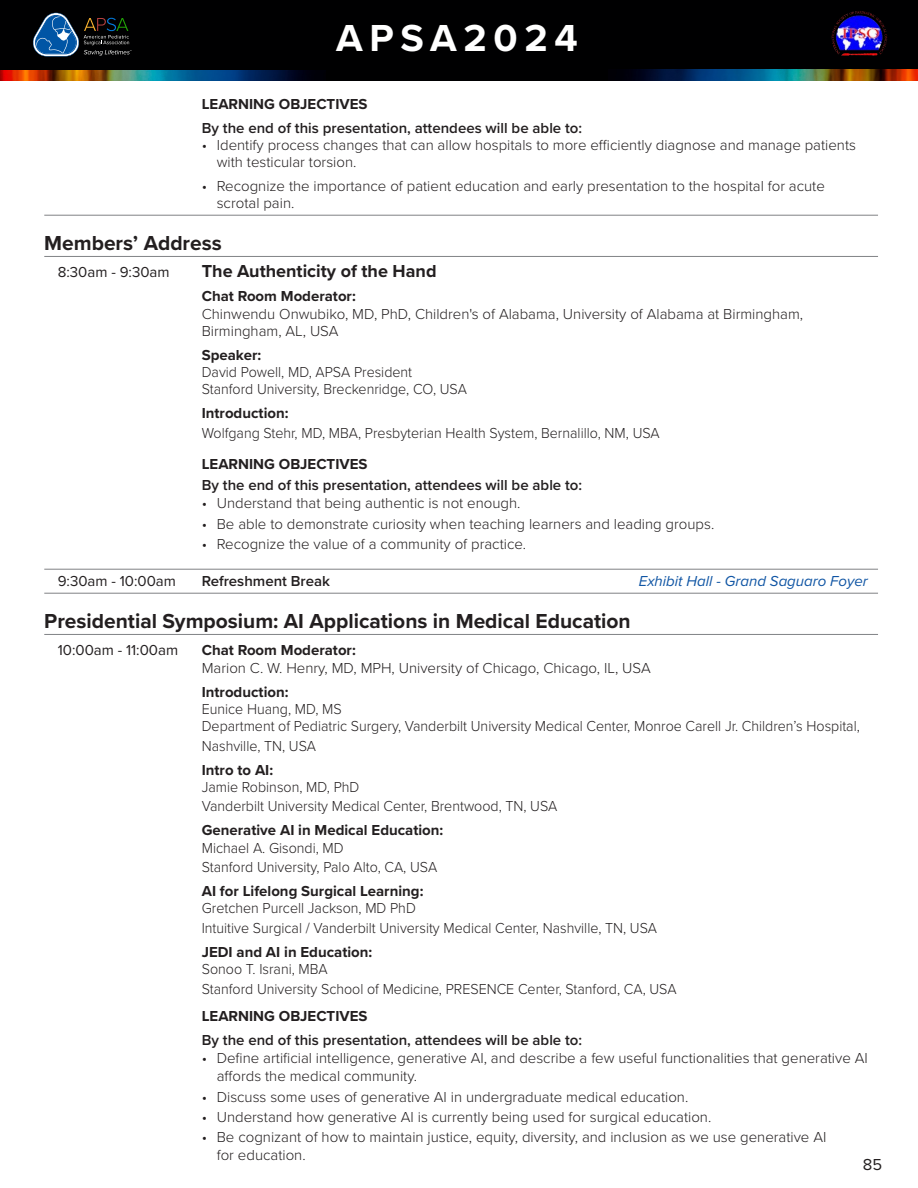
<style>
.page{position:relative;width:918px;height:1188px;background:#fff}
.page>*{position:absolute;margin:0;border:0;box-sizing:border-box;transform-origin:0 0}
.t1{font:700 39px "Proxima Nova";letter-spacing:.17em;color:#fff}
.t2{font:700 21px "Proxima Nova";color:#231f20}
.t3{font:700 18px "Proxima Nova";color:#231f20}
.t4{font:16.5px "Proxima Nova";color:#231f20}
.t5{font:300 15px/17.2px "Proxima Nova";color:#231f20}
.t6{font:300 15px/17.2px "Proxima Nova";color:#231f20;scale:.95 1}
.t7{font:700 15px/17.2px "Proxima Nova";color:#231f20}
.t8{font:600 15px "Proxima Nova";color:#231f20}
.t9{font:15px "Proxima Nova";color:#231f20}
.t10{font:italic 15px "Proxima Nova";color:#1055a4}
.s1{font-weight:700}
.s2{font-weight:300}
</style>
<div class="page">
<div style="left:0;top:0;width:918px;height:81px;background:#000001"></div>
<img style="left:0;top:70px;width:312px;height:11px">
<img style="left:625px;top:69px;width:293px;height:12px">
<svg style="left:33px;top:13px;width:99px;height:43px"></svg>
<img style="left:831px;top:11px;width:56px;height:45px">
<hr style="left:44px;top:215px;width:834px;height:1px;background:#808285">
<hr style="left:44px;top:256px;width:834px;height:1px;background:#808285">
<hr style="left:44px;top:569px;width:834px;height:1px;background:#808285">
<hr style="left:44px;top:593px;width:834px;height:1px;background:#808285">
<hr style="left:44px;top:634px;width:834px;height:1px;background:#808285">
<p class="t1" style="left:336px;top:9px;width:243px">APSA2024</p>
<p class="t7" style="left:202px;top:95px;width:167px">LEARNING OBJECTIVES</p>
<p class="t8" style="left:202px;top:116px;width:382px">By the end of this presentation, attendees will be able to:</p>
<p class="t5" style="left:217px;top:135px;width:641px;text-indent:-15px">• Identify process changes that can allow hospitals to more efficiently diagnose and manage patients with testicular torsion.</p>
<p class="t5" style="left:217px;top:177px;width:610px;text-indent:-15px">• Recognize the importance of patient education and early presentation to the hospital for acute scrotal pain.</p>
<p class="t2" style="left:44px;top:227px;width:179px">Members’ Address</p>
<p class="t9" style="left:58px;top:261px;width:113px">8:30am - 9:30am</p>
<p class="t3" style="left:202px;top:258px;width:236px">The Authenticity of the Hand</p>
<p class="t5" style="left:202px;top:287px;width:603px"><span class="s1">Chat Room Moderator:<br></span>Chinwendu Onwubiko, MD, PhD, Children's of Alabama, University of Alabama at Birmingham,<br>Birmingham, AL, USA</p>
<p class="t6" style="left:202px;top:345px;width:281px"><span class="s1">Speaker:<br></span>David Powell, MD, APSA President<br>Stanford University, Breckenridge, CO, USA</p>
<p class="t6" style="left:202px;top:403px;width:484px;line-height:19.5px"><span class="s1">Introduction:<br></span>Wolfgang Stehr, MD, MBA, Presbyterian Health System, Bernalillo, NM, USA</p>
<p class="t7" style="left:202px;top:455px;width:167px">LEARNING OBJECTIVES</p>
<p class="t8" style="left:202px;top:474px;width:382px">By the end of this presentation, attendees will be able to:</p>
<p class="t5" style="left:202px;top:494px;width:320px">• Understand that being authentic is not enough.</p>
<p class="t5" style="left:202px;top:514px;width:514px">• Be able to demonstrate curiosity when teaching learners and leading groups.</p>
<p class="t5" style="left:202px;top:534px;width:326px">• Recognize the value of a community of practice.</p>
<p class="t9" style="left:58px;top:570px;width:120px">9:30am - 10:00am</p>
<p class="t8" style="left:202px;top:570px;width:130px">Refreshment Break</p>
<p class="t10" style="left:639px;top:570px;width:230px">Exhibit Hall - Grand Saguaro Foyer</p>
<p class="t2" style="left:44px;top:605px;width:588px">Presidential Symposium: AI Applications in Medical Education</p>
<p class="t9" style="left:58px;top:639px;width:122px">10:00am - 11:00am</p>
<p class="t5" style="left:202px;top:641px;width:451px"><span class="s1">Chat Room Moderator:<br></span>Marion C. W. Henry, MD, MPH, University of Chicago, Chicago, IL, USA</p>
<p class="t6" style="left:202px;top:682px;width:694px"><span class="s1">Introduction:<br></span>Eunice Huang, MD, MS<br>Department of Pediatric Surgery, Vanderbilt University Medical Center, Monroe Carell Jr. Children’s Hospital,</p>
<p class="t6" style="left:202px;top:736px;width:122px">Nashville, TN, USA</p>
<p class="t6" style="left:202px;top:760px;width:167px"><span class="s1">Intro to AI:<br></span>Jamie Robinson, MD, PhD</p>
<p class="t6" style="left:202px;top:797px;width:376px">Vanderbilt University Medical Center, Brentwood, TN, USA</p>
<p class="t7" style="left:202px;top:821px;width:243px">Generative AI in Medical Education:<br><span class="s2">Michael A. Gisondi, MD</span></p>
<p class="t6" style="left:202px;top:858px;width:249px">Stanford University, Palo Alto, CA, USA</p>
<p class="t7" style="left:202px;top:882px;width:223px">AI for Lifelong Surgical Learning:<br><span class="s2">Gretchen Purcell Jackson, MD PhD</span></p>
<p class="t6" style="left:202px;top:918px;width:481px">Intuitive Surgical / Vanderbilt University Medical Center, Nashville, TN, USA</p>
<p class="t7" style="left:202px;top:943px;width:172px">JEDI and AI in Education:<br><span class="s2">Sonoo T. Israni, MBA</span></p>
<p class="t6" style="left:202px;top:979px;width:501px">Stanford University School of Medicine, PRESENCE Center, Stanford, CA, USA</p>
<p class="t7" style="left:202px;top:1007px;width:167px">LEARNING OBJECTIVES</p>
<p class="t8" style="left:202px;top:1029px;width:382px">By the end of this presentation, attendees will be able to:</p>
<p class="t5" style="left:217px;top:1048px;width:653px;line-height:18px;text-indent:-15px">• Define artificial intelligence, generative AI, and describe a few useful functionalities that generative AI affords the medical community.</p>
<p class="t5" style="left:202px;top:1087px;width:488px">• Discuss some uses of generative AI in undergraduate medical education.</p>
<p class="t5" style="left:202px;top:1107px;width:511px">• Understand how generative AI is currently being used for surgical education.</p>
<p class="t5" style="left:217px;top:1127px;width:611px;line-height:18px;text-indent:-15px">• Be cognizant of how to maintain justice, equity, diversity, and inclusion as we use generative AI for education.</p>
<p class="t4" style="left:863px;top:1152px;width:21px">85</p>
</div>
